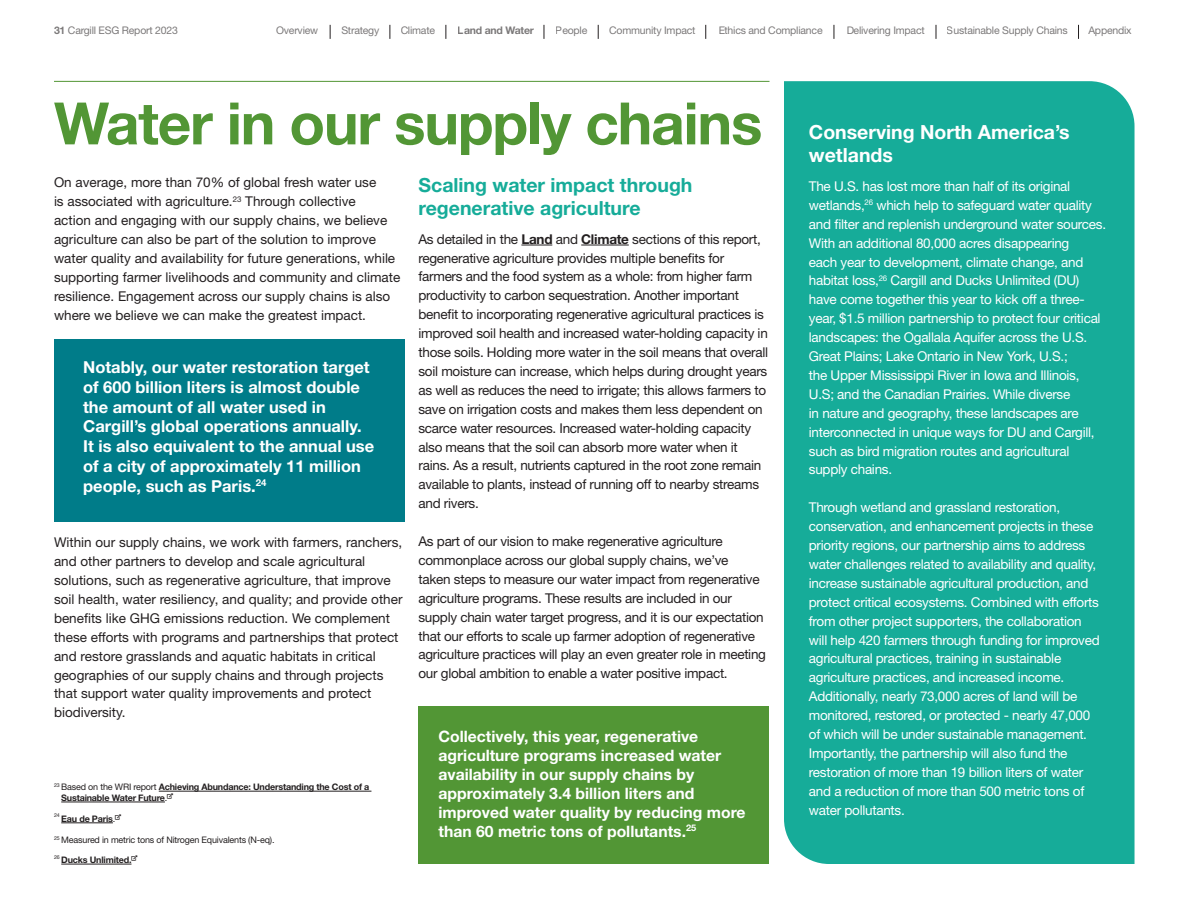
<style>
.page{position:relative;width:1188px;height:918px;background:#fff}
.page>*{position:absolute;margin:0;border:0;box-sizing:border-box;transform-origin:0 0}
.t1{font:700 58.5px "Helvetica Neue LT Std";letter-spacing:-.02em;color:#529635}
.Subhead_2{font:700 19.5px/23.4px "Helvetica Neue LT Std";color:#16ac99}
.Subhead_2-2{font:700 19.5px/23.4px "Helvetica Neue LT Std";color:#fff}
.Body_Copy{font:700 16.5px/19.8px "Helvetica Neue LT Std";color:#fff}
.Body_Copy-2{font:700 15.75px/18.9px "Helvetica Neue LT Std";color:#fff}
.Body_Copy-3{font:13.5px/18.9px "Helvetica Neue LT Std";letter-spacing:-.02em;color:#fff}
.Body_Copy-4{font:13.5px/18.9px "Helvetica Neue LT Std";letter-spacing:-.02em;color:#231f20}
.Body_Copy-5{font:13.5px/18.9px "Helvetica Neue LT Std";color:#231f20}
.t2{font:10.5px "Helvetica Neue LT Std";letter-spacing:-.02em;color:#231f20}
.t3{font:700 10.5px "Helvetica Neue LT Std";letter-spacing:-.02em;color:#231f20}
.Footnote{font:700 9px/10.8px "Helvetica Neue LT Std";letter-spacing:-.02em;color:#231f20}
.Footnote-2{font:9px "Helvetica Neue LT Std";letter-spacing:-.02em;color:#231f20}
.Footnote-3{font:5.25px "Helvetica Neue LT Std";letter-spacing:-.02em;color:#231f20}
.s1{font-weight:700}
.s2{font-weight:400}
</style>
<div class="page">
<svg style="left:446px;top:25px;width:1px;height:14px"></svg>
<svg style="left:544px;top:25px;width:1px;height:14px"></svg>
<svg style="left:330px;top:25px;width:1px;height:14px"></svg>
<svg style="left:390px;top:25px;width:1px;height:14px"></svg>
<svg style="left:598px;top:25px;width:1px;height:14px"></svg>
<svg style="left:705px;top:25px;width:1px;height:14px"></svg>
<svg style="left:834px;top:25px;width:1px;height:14px"></svg>
<svg style="left:936px;top:25px;width:1px;height:14px"></svg>
<svg style="left:1078px;top:25px;width:1px;height:14px"></svg>
<div style="left:784px;top:81px;width:351px;height:783px;background:#16ac99"></div>
<hr style="left:54px;top:81px;width:716px;height:1px;background:#529635">
<div style="left:54px;top:339px;width:351px;height:183px;background:#007c89"></div>
<hr style="left:521px;top:245px;width:31px;height:1px;background:#231f20">
<hr style="left:581px;top:245px;width:48px;height:1px;background:#231f20">
<hr style="left:159px;top:791px;width:212px;height:1px;background:#231f20">
<hr style="left:61px;top:802px;width:104px;height:1px;background:#231f20">
<hr style="left:61px;top:864px;width:70px;height:1px;background:#231f20">
<hr style="left:61px;top:823px;width:52px;height:1px;background:#231f20">
<div style="left:418px;top:706px;width:352px;height:158px;background:#529635"></div>
<p class="t2" style="left:54px;top:25px;width:125px"><span class="s1">31</span> Cargill ESG Report 2023</p>
<p class="t2" style="left:276px;top:25px;width:44px">Overview</p>
<p class="t2" style="left:341px;top:25px;width:39px">Strategy</p>
<p class="t2" style="left:401px;top:25px;width:36px">Climate</p>
<p class="t3" style="left:458px;top:24px;width:78px">Land and Water</p>
<p class="t2" style="left:556px;top:25px;width:33px">People</p>
<p class="t2" style="left:609px;top:25px;width:88px">Community Impact</p>
<p class="t2" style="left:718px;top:25px;width:106px">Ethics and Compliance</p>
<p class="t2" style="left:846px;top:25px;width:80px">Delivering Impact</p>
<p class="t2" style="left:947px;top:25px;width:122px">Sustainable Supply Chains</p>
<p class="t2" style="left:1088px;top:25px;width:45px">Appendix</p>
<p class="t1" style="left:54px;top:87px;width:710px">Water in our supply chains</p>
<p class="Body_Copy-5" style="left:54px;top:173px;width:348px">On average, more than 70% of global fresh water use<br>is associated with agriculture.<sup>23</sup> Through collective<br>action and engaging with our supply chains, we believe agriculture can also be part of the solution to improve water quality and availability for future generations, while supporting farmer livelihoods and community and climate resilience. Engagement across our supply chains is also where we believe we can make the greatest impact.</p>
<p class="Subhead_2" style="left:418px;top:173px;width:276px">Scaling water impact through regenerative agriculture</p>
<p class="Body_Copy-4" style="left:418px;top:229px;width:351px">As detailed in the <span class="s1">Land</span> and <span class="s1">Climate</span> sections of this report, regenerative agriculture provides multiple benefits for farmers and the food system as a whole: from higher farm productivity to carbon sequestration. Another important benefit to incorporating regenerative agricultural practices is improved soil health and increased water-holding capacity in those soils. Holding more water in the soil means that overall soil moisture can increase, which helps during drought years as well as reduces the need to irrigate; this allows farmers to save on irrigation costs and makes them less dependent on scarce water resources. Increased water-holding capacity also means that the soil can absorb more water when it rains. As a result, nutrients captured in the root zone remain available to plants, instead of running off to nearby streams and rivers.</p>
<p class="Body_Copy-4" style="left:418px;top:532px;width:349px">As part of our vision to make regenerative agriculture commonplace across our global supply chains, we’ve<br>taken steps to measure our water impact from regenerative agriculture programs. These results are included in our supply chain water target progress, and it is our expectation that our efforts to scale up farmer adoption of regenerative agriculture practices will play an even greater role in meeting our global ambition to enable a water positive impact.</p>
<p class="Body_Copy" style="left:83px;top:357px;width:293px">Notably, our water restoration target of 600 billion liters is almost double the amount of all water used in Cargill’s global operations annually.<br>It is also equivalent to the annual use of a city of approximately 11 million people, such as Paris.<sup>24</sup></p>
<p class="Body_Copy-5" style="left:54px;top:533px;width:350px">Within our supply chains, we work with farmers, ranchers, and other partners to develop and scale agricultural solutions, such as regenerative agriculture, that improve soil health, water resiliency, and quality; and provide other benefits like GHG emissions reduction. We complement these efforts with programs and partnerships that protect and restore grasslands and aquatic habitats in critical geographies of our supply chains and through projects that support water quality improvements and protect biodiversity.</p>
<p class="Footnote-3" style="left:54px;top:782px;width:7px">23</p>
<p class="Footnote" style="left:61px;top:781px;width:310px"><span class="s2">Based on the WRI report</span> Achieving Abundance: Understanding the Cost of a<br>Sustainable Water Future<span class="s2">.</span></p>
<p class="Footnote-3" style="left:54px;top:812px;width:7px">24</p>
<p class="Footnote" style="left:61px;top:813px;width:56px">Eau de Paris<span class="s2">.</span></p>
<p class="Footnote-3" style="left:54px;top:835px;width:7px">25</p>
<p class="Footnote-2" style="left:61px;top:835px;width:215px">Measured in metric tons of Nitrogen Equivalents (N-eq).</p>
<p class="Footnote-3" style="left:54px;top:854px;width:7px">26</p>
<p class="Footnote" style="left:61px;top:854px;width:72px">Ducks Unlimited.</p>
<p class="Body_Copy-2" style="left:438px;top:727px;width:309px">Collectively, this year, regenerative agriculture programs increased water availability in our supply chains by approximately 3.4 billion liters and improved water quality by reducing more than 60 metric tons of pollutants.<sup>25</sup></p>
<p class="Subhead_2-2" style="left:809px;top:120px;width:262px">Conserving North America’s wetlands</p>
<p class="Body_Copy-3" style="left:809px;top:177px;width:299px">The U.S. has lost more than half of its original wetlands,<sup>26</sup> which help to safeguard water quality and filter and replenish underground water sources.<br>With an additional 80,000 acres disappearing<br>each year to development, climate change, and habitat loss,<sup>26</sup> Cargill and Ducks Unlimited (DU) have come together this year to kick off a three&shy;year, $1.5 million partnership to protect four critical landscapes: the Ogallala Aquifer across the U.S.<br>Great Plains; Lake Ontario in New York, U.S.;<br>the Upper Mississippi River in Iowa and Illinois, U.S; and the Canadian Prairies. While diverse<br>in nature and geography, these landscapes are interconnected in unique ways for DU and Cargill, such as bird migration routes and agricultural supply chains.</p>
<p class="Body_Copy-3" style="left:809px;top:498px;width:292px">Through wetland and grassland restoration, conservation, and enhancement projects in these priority regions, our partnership aims to address water challenges related to availability and quality, increase sustainable agricultural production, and protect critical ecosystems. Combined with efforts from other project supporters, the collaboration will help 420 farmers through funding for improved agricultural practices, training in sustainable agriculture practices, and increased income.<br>Additionally, nearly 73,000 acres of land will be monitored, restored, or protected - nearly 47,000 of which will be under sustainable management.<br>Importantly, the partnership will also fund the restoration of more than 19 billion liters of water and a reduction of more than 500 metric tons of water pollutants.</p>
</div>
